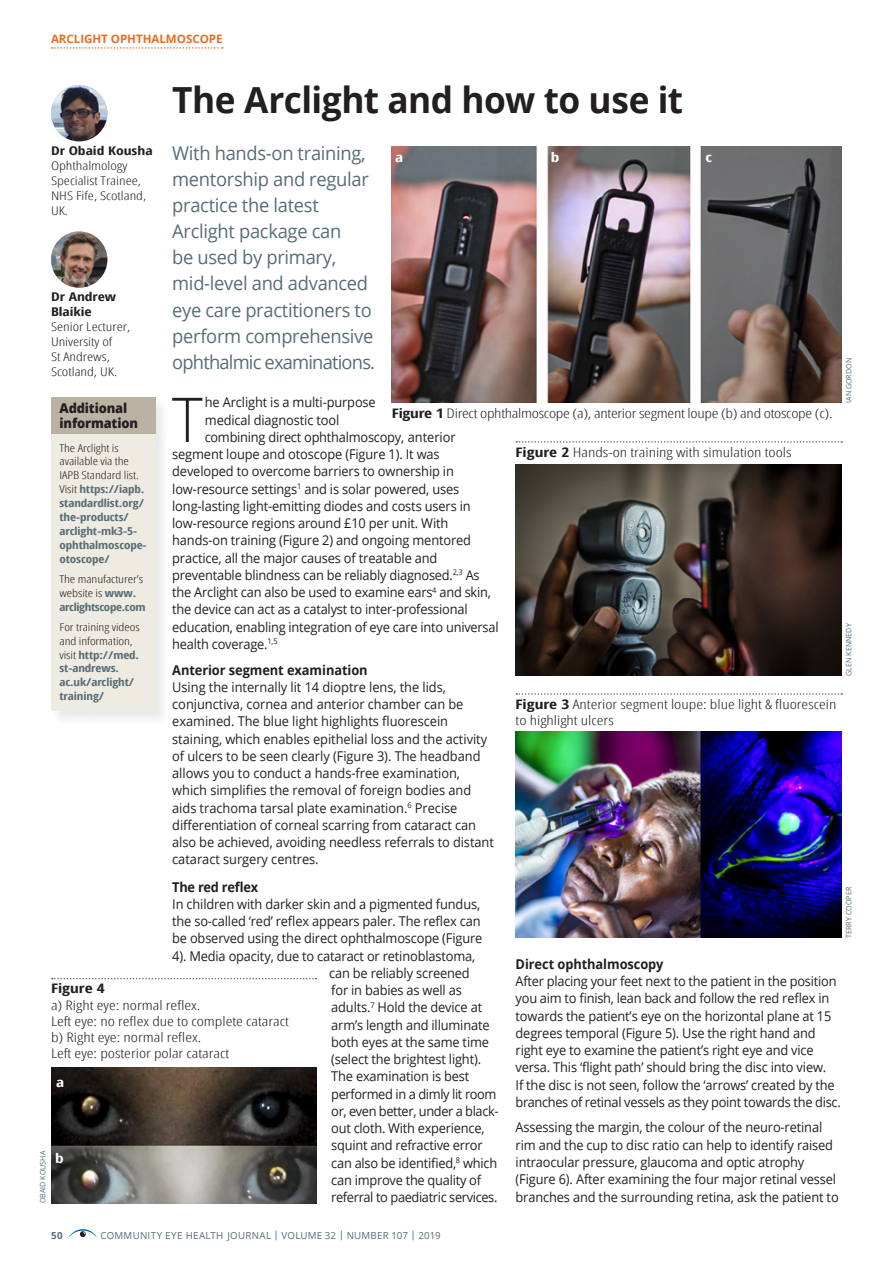
<style>
.page{position:relative;width:893px;height:1263px;background:#fff}
.page>*{position:absolute;margin:0;border:0;box-sizing:border-box;transform-origin:0 0}
.t1{font:300 61.8px "Open Sans";color:#231f20;scale:.95 1}
.t2{font:700 36px "Open Sans";letter-spacing:-.015em;color:#231f20}
.t3{font:18.9px/26.1px "Open Sans";letter-spacing:-.015em;color:#586d75}
.t4{font:13.5px/17.2px "Open Sans";letter-spacing:-.01em;color:#231f20;scale:.95 1}
.t5{font:13.5px "Open Sans";letter-spacing:-.03em;color:#231f20;scale:.95 1}
.t6{font:700 13.5px "Open Sans";letter-spacing:-.005em;color:#231f20;scale:.95 1}
.t7{font:800 13.5px/15px "Open Sans";letter-spacing:-.01em;color:#231f20;scale:.95 1}
.t8{font:300 13.2px/16.2px "Open Sans Condensed";color:#231f20;scale:1.32 1}
.t9{font:300 13.2px "Open Sans Condensed";letter-spacing:-.02em;color:#231f20;scale:1.32 1}
.t10{font:700 13.2px "Open Sans Condensed";color:#231f20;scale:1.32 1}
.t11{font:700 13.2px "Open Sans Condensed";color:#fff;scale:1.32 1}
.t12{font:300 12px/15px "Open Sans Condensed";color:#231f20;scale:1.3 1}
.t13{font:700 12px/15px "Open Sans Condensed";color:#231f20;scale:1.3 1}
.t14{font:700 11.7px "Open Sans";letter-spacing:-.005em;color:#e96d24}
.t15{font:700 10.8px/13.8px "Open Sans Condensed";letter-spacing:-.01em;color:#586d75;scale:1.2 1}
.t16{font:300 10.8px/14px "Open Sans Condensed";letter-spacing:-.005em;color:#231f20;scale:1.27 1}
.t17{font:9.75px "Open Sans";letter-spacing:.025em;color:#586d75}
.t18{font:700 9.75px "Open Sans";color:#586d75}
.t19{font:7.5px "Open Sans";color:#586d75;scale:.95 1}
.s1{font-weight:300;color:#231f20}
.s2{font-weight:700;color:#586d75}
.s3{font-weight:700}
.s4{color:#006cb7}
</style>
<div class="page">
<svg style="left:69px;top:1229px;width:28px;height:9px"></svg>
<div style="left:49px;top:395px;width:122px;height:55px;background:#231f20;opacity:.1"></div>
<div style="left:51px;top:397px;width:104px;height:38px;background:#bab3a3"></div>
<div style="left:49px;top:432px;width:122px;height:294px;background:#231f20;opacity:.1"></div>
<div style="left:51px;top:435px;width:104px;height:276px;background:#eeebe2"></div>
<svg style="left:52px;top:47px;width:171px;height:2px"></svg>
<img style="left:51px;top:85px;width:56px;height:56px;border-radius:28px">
<img style="left:51px;top:231px;width:56px;height:57px;border-radius:28px">
<img style="left:392px;top:146px;width:450px;height:257px">
<img style="left:516px;top:465px;width:326px;height:211px">
<img style="left:516px;top:732px;width:326px;height:206px">
<img style="left:51px;top:1067px;width:265px;height:136px">
<svg style="left:516px;top:693px;width:326px;height:2px"></svg>
<svg style="left:52px;top:978px;width:265px;height:1px"></svg>
<svg style="left:516px;top:441px;width:326px;height:2px"></svg>
<p class="t14" style="left:51px;top:30px;width:173px">ARCLIGHT OPHTHALMOSCOPE</p>
<h2 class="t2" style="left:172px;top:74px;width:513px">The Arclight and how to use it</h2>
<h3 class="t3" style="left:172px;top:140px;width:204px">With hands-on training, mentorship and regular practice the latest<br>Arclight package can<br>be used by primary, mid-level and advanced eye care practitioners to perform comprehensive ophthalmic examinations.</h3>
<p class="t13" style="left:51px;top:143px;width:80px">Dr Obaid Kousha</p>
<p class="t12" style="left:51px;top:158px;width:75px">Ophthalmology<br>Specialist Trainee,<br>NHS Fife, Scotland,<br>UK.</p>
<p class="t11" style="left:395px;top:148px;width:8px">a</p>
<p class="t11" style="left:551px;top:148px;width:8px">b</p>
<p class="t11" style="left:705px;top:148px;width:6px">c</p>
<p class="t13" style="left:51px;top:289px;width:52px">Dr Andrew<br>Blaikie</p>
<p class="t12" style="left:51px;top:318px;width:62px">Senior Lecturer,<br>University of<br>St Andrews,<br>Scotland, UK.</p>
<p class="t19" style="left:843px;top:403px;width:49px;rotate:-90deg">IAN GORDON</p>
<h1 class="t1" style="left:172px;top:377px;width:34px">T</h1>
<p class="t4" style="left:205px;top:394px;width:181px">he Arclight is a multi-purpose</p>
<p class="t7" style="left:60px;top:399px;width:84px">Additional information</p>
<p class="t15" style="left:60px;top:440px;width:74px"><span class="s1">The Arclight is available via the<br>IAPB Standard list.<br>Visit</span> https://iapb. standardlist.org/ the-products/ arclight-mk3-5- ophthalmoscope&shy;otoscope/</p>
<p class="t16" style="left:60px;top:571px;width:69px">The manufacturer’s website is <span class="s2">www. arclightscope.com</span></p>
<p class="t15" style="left:60px;top:620px;width:68px"><span class="s1">For training videos and information, visit</span> http://med. st-andrews. ac.uk/arclight/ training/</p>
<p class="t9" style="left:392px;top:404px;width:335px"><span class="s3">Figure 1</span> Direct ophthalmoscope (a), anterior segment loupe (b) and otoscope (c).</p>
<p class="t8" style="left:516px;top:443px;width:211px"><span class="s3">Figure 2</span> Hands-on training with simulation tools</p>
<p class="t4" style="left:205px;top:411px;width:143px">medical diagnostic tool</p>
<p class="t4" style="left:205px;top:428px;width:265px">combining direct ophthalmoscopy, anterior</p>
<p class="t4" style="left:172px;top:445px;width:283px">segment loupe and otoscope (Figure 1). It was</p>
<p class="t4" style="left:172px;top:463px;width:298px">developed to overcome barriers to ownership in</p>
<p class="t4" style="left:172px;top:480px;width:304px">low-resource settings<sup>1</sup> and is solar powered, uses</p>
<p class="t4" style="left:172px;top:497px;width:316px">long-lasting light-emitting diodes and costs users in</p>
<p class="t4" style="left:172px;top:514px;width:292px">low-resource regions around £10 per unit. With</p>
<p class="t4" style="left:172px;top:532px;width:316px">hands-on training (Figure 2) and ongoing mentored</p>
<p class="t4" style="left:172px;top:549px;width:281px">practice, all the major causes of treatable and</p>
<p class="t4" style="left:172px;top:566px;width:325px">preventable blindness can be reliably diagnosed.<sup>2,3</sup> As</p>
<p class="t4" style="left:172px;top:583px;width:337px">the Arclight can also be used to examine ears<sup>4</sup> and skin,</p>
<p class="t4" style="left:172px;top:601px;width:312px">the device can act as a catalyst to inter-professional</p>
<p class="t4" style="left:172px;top:618px;width:345px">education, enabling integration of eye care into universal</p>
<p class="t4" style="left:172px;top:635px;width:112px">health coverage.<sup>1,5</sup></p>
<p class="t6" style="left:172px;top:660px;width:207px">Anterior segment examination</p>
<p class="t4" style="left:172px;top:678px;width:340px">Using the internally lit 14 dioptre lens, the lids, conjunctiva, cornea and anterior chamber can be examined. The blue light highlights fluorescein staining, which enables epithelial loss and the activity of ulcers to be seen clearly (Figure 3). The headband allows you to conduct a hands-free examination, which simplifies the removal of foreign bodies and aids trachoma tarsal plate examination.<sup>6</sup> Precise differentiation of corneal scarring from cataract can also be achieved, avoiding needless referrals to distant cataract surgery centres.</p>
<p class="t6" style="left:172px;top:877px;width:92px">The red reflex</p>
<p class="t4" style="left:172px;top:895px;width:326px">In children with darker skin and a pigmented fundus,</p>
<p class="t4" style="left:172px;top:912px;width:326px">the so-called ‘red’ reflex appears paler. The reflex can</p>
<p class="t4" style="left:172px;top:929px;width:328px">be observed using the direct ophthalmoscope (Figure</p>
<p class="t4" style="left:172px;top:947px;width:320px">4). Media opacity, due to cataract or retinoblastoma,</p>
<p class="t4" style="left:329px;top:964px;width:150px">can be reliably screened</p>
<p class="t4" style="left:331px;top:981px;width:139px">for in babies as well as</p>
<p class="t4" style="left:331px;top:998px;width:160px">adults.<sup>7</sup> Hold the device at</p>
<p class="t4" style="left:331px;top:1016px;width:168px">arm’s length and illuminate</p>
<p class="t4" style="left:331px;top:1033px;width:168px">both eyes at the same time</p>
<p class="t4" style="left:331px;top:1050px;width:159px">(select the brightest light).</p>
<p class="t4" style="left:331px;top:1067px;width:147px">The examination is best</p>
<p class="t5" style="left:331px;top:1084px;width:175px">performed in a dimly lit room</p>
<p class="t5" style="left:331px;top:1102px;width:178px">or, even better, under a black-</p>
<p class="t4" style="left:331px;top:1119px;width:163px">out cloth. With experience,</p>
<p class="t4" style="left:331px;top:1136px;width:161px">squint and refractive error</p>
<p class="t4" style="left:331px;top:1154px;width:176px">can also be identified,<sup>8</sup> which</p>
<p class="t4" style="left:331px;top:1171px;width:159px">can improve the quality of</p>
<p class="t5" style="left:331px;top:1188px;width:176px">referral to paediatric services.</p>
<p class="t19" style="left:843px;top:676px;width:57px;rotate:-90deg">GLEN KENNEDY</p>
<p class="t8" style="left:516px;top:695px;width:245px"><span class="s3">Figure 3</span> Anterior segment loupe: blue light &amp; fluorescein to highlight ulcers</p>
<p class="t19" style="left:843px;top:938px;width:55px;rotate:-90deg">TERRY COOPER</p>
<p class="t6" style="left:516px;top:954px;width:157px">Direct ophthalmoscopy</p>
<p class="t4" style="left:516px;top:972px;width:344px">After placing your feet next to the patient in the position you aim to finish, lean back and follow the red reflex in towards the patient’s eye on the horizontal plane at 15 degrees temporal (Figure 5). Use the right hand and right eye to examine the patient’s right eye and vice versa. This ‘flight path’ should bring the disc into view.<br>If the disc is not seen, follow the ‘arrows’ created by the branches of retinal vessels as they point towards the disc.</p>
<p class="t4" style="left:516px;top:1118px;width:342px">Assessing the margin, the colour of the neuro-retinal rim and the cup to disc ratio can help to identify raised intraocular pressure, glaucoma and optic atrophy (Figure 6). After examining the four major retinal vessel branches and the surrounding retina, ask the patient to</p>
<p class="t10" style="left:51px;top:979px;width:42px">Figure 4</p>
<p class="t8" style="left:51px;top:996px;width:182px">a) Right eye: normal reflex.<br>Left eye: no reflex due to complete cataract b) Right eye: normal reflex.<br>Left eye: posterior polar cataract</p>
<p class="t11" style="left:56px;top:1073px;width:8px">a</p>
<p class="t19" style="left:38px;top:1203px;width:57px;rotate:-90deg">OBAID KOUSHA</p>
<p class="t11" style="left:55px;top:1149px;width:8px">b</p>
<p class="t18" style="left:51px;top:1228px;width:13px">50</p>
<p class="t17" style="left:101px;top:1228px;width:342px">COMMUNITY EYE HEALTH JOURNAL <span class="s4">|</span> VOLUME 32 <span class="s4">|</span> NUMBER 107 <span class="s4">|</span> 2019</p>
</div>
